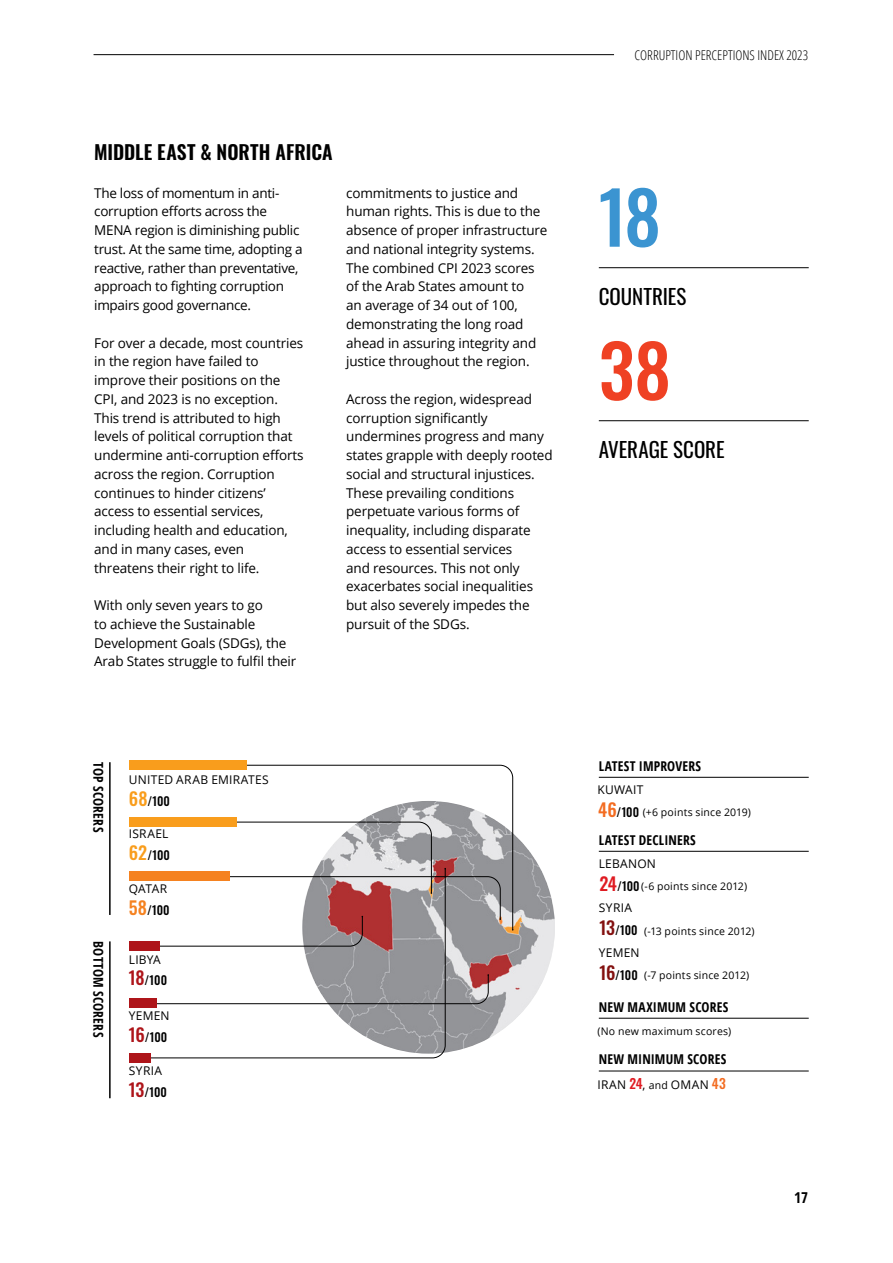
<style>
.page{position:relative;width:893px;height:1263px;background:#fff}
.page>*{position:absolute;margin:0;border:0;box-sizing:border-box;transform-origin:0 0}
.t1{font:500 72px "Oswald";color:#3b94d1}
.t2{font:500 72px "Oswald";color:#ef4123}
.t3{font:21px "Oswald";color:#000}
.t4{font:600 19.5px "Oswald";color:#000}
.t5{font:700 15px "Open Sans Condensed";color:#000}
.t6{font:13.5px/18.8px "Open Sans";letter-spacing:-.01em;color:#000}
.t7{font:700 13.5px "Open Sans Condensed";letter-spacing:.015em;color:#000}
.t8{font:300 condensed 13.5px "Open Sans";color:#000}
.t9{font:12px "Open Sans";letter-spacing:.025em;color:#000}
.t10{font:500 12px "Oswald";color:#000}
.t11{font:10.5px "Open Sans";letter-spacing:.015em;color:#000}
.s1{font-size:18px;color:#f99d1c}
.s2{font-size:18px;color:#f58220}
.s3{font-size:18px;color:#ae151a}
.s4{font-family:"Oswald";font-weight:500;font-size:18px;color:#f36c21}
.s5{font-family:"Oswald";font-weight:500;font-size:12px}
.s6{font-family:"Oswald";font-weight:500;font-size:18px;color:#df1b22}
.s7{font-family:"Oswald";font-weight:500;font-size:18px;color:#831110}
.s8{font-family:"Oswald";font-weight:500;font-size:13.5px;color:#df1b22}
.s9{font-size:10.5px}
.s10{font-family:"Oswald";font-weight:500;font-size:13.5px;color:#f36c21}
</style>
<div class="page">
<hr style="left:599px;top:267px;width:210px;height:1px;background:#000">
<hr style="left:599px;top:420px;width:210px;height:1px;background:#000">
<hr style="left:599px;top:777px;width:210px;height:1px;background:#000">
<hr style="left:599px;top:851px;width:210px;height:1px;background:#000">
<hr style="left:599px;top:1018px;width:210px;height:1px;background:#000">
<hr style="left:599px;top:1071px;width:210px;height:1px;background:#000">
<img style="left:302px;top:801px;width:253px;height:253px;border-radius:126px">
<svg style="left:236px;top:765px;width:277px;height:165px"></svg>
<svg style="left:446px;top:974px;width:43px;height:30px"></svg>
<svg style="left:149px;top:871px;width:297px;height:187px"></svg>
<svg style="left:157px;top:822px;width:344px;height:124px"></svg>
<hr style="left:109px;top:762px;width:2px;height:153px;background:#000">
<hr style="left:109px;top:941px;width:2px;height:157px;background:#000">
<div style="left:129px;top:760px;width:118px;height:10px;background:#f99d1c"></div>
<div style="left:129px;top:817px;width:107px;height:9px;background:#f99d1c"></div>
<div style="left:129px;top:872px;width:101px;height:9px;background:#f58220"></div>
<div style="left:129px;top:941px;width:30px;height:10px;background:#ae151a"></div>
<div style="left:129px;top:999px;width:28px;height:9px;background:#ae151a"></div>
<div style="left:129px;top:1053px;width:22px;height:9px;background:#ae151a"></div>
<hr style="left:94px;top:54px;width:520px;height:1px;background:#000">
<h3 class="t4" style="left:94px;top:142px;width:240px">MIDDLE EAST &amp; NORTH AFRICA</h3>
<p class="t6" style="left:94px;top:183px;width:210px">The loss of momentum in anti&shy;corruption efforts across the<br>MENA region is diminishing public trust. At the same time, adopting a reactive, rather than preventative, approach to fighting corruption impairs good governance.</p>
<p class="t6" style="left:94px;top:333px;width:211px">For over a decade, most countries in the region have failed to improve their positions on the<br>CPI, and 2023 is no exception.<br>This trend is attributed to high levels of political corruption that undermine anti-corruption efforts across the region. Corruption continues to hinder citizens’ access to essential services, including health and education, and in many cases, even threatens their right to life.</p>
<p class="t6" style="left:94px;top:595px;width:204px">With only seven years to go<br>to achieve the Sustainable<br>Development Goals (SDGs), the<br>Arab States struggle to fulfil their</p>
<p class="t6" style="left:346px;top:183px;width:203px">commitments to justice and human rights. This is due to the absence of proper infrastructure and national integrity systems.<br>The combined CPI 2023 scores of the Arab States amount to<br>an average of 34 out of 100, demonstrating the long road ahead in assuring integrity and justice throughout the region.</p>
<p class="t6" style="left:346px;top:389px;width:208px">Across the region, widespread corruption significantly undermines progress and many states grapple with deeply rooted social and structural injustices.<br>These prevailing conditions perpetuate various forms of inequality, including disparate access to essential services<br>and resources. This not only exacerbates social inequalities but also severely impedes the pursuit of the SDGs.</p>
<p class="t7" style="left:108px;top:762px;width:72px;rotate:90deg">TOP SCORERS</p>
<p class="t7" style="left:108px;top:941px;width:97px;rotate:90deg">BOTTOM SCORERS</p>
<p class="t9" style="left:129px;top:771px;width:141px">UNITED ARAB EMIRATES</p>
<p class="t10" style="left:129px;top:794px;width:43px"><span class="s1">68</span>/100</p>
<p class="t9" style="left:129px;top:826px;width:41px">ISRAEL</p>
<p class="t10" style="left:129px;top:849px;width:43px"><span class="s1">62</span>/100</p>
<p class="t9" style="left:129px;top:880px;width:40px">QATAR</p>
<p class="t10" style="left:129px;top:904px;width:42px"><span class="s2">58</span>/100</p>
<p class="t9" style="left:129px;top:951px;width:33px">LIBYA</p>
<p class="t10" style="left:129px;top:974px;width:40px"><span class="s3">18</span>/100</p>
<p class="t9" style="left:129px;top:1007px;width:42px">YEMEN</p>
<p class="t10" style="left:129px;top:1031px;width:40px"><span class="s3">16</span>/100</p>
<p class="t10" style="left:129px;top:1085px;width:40px"><span class="s3">13</span>/100</p>
<p class="t9" style="left:129px;top:1062px;width:35px">SYRIA</p>
<p class="t8" style="left:635px;top:46px;width:175px">CORRUPTION PERCEPTIONS INDEX 2023</p>
<h1 class="t1" style="left:599px;top:180px;width:64px">18</h1>
<h2 class="t3" style="left:599px;top:278px;width:89px">COUNTRIES</h2>
<h1 class="t2" style="left:599px;top:333px;width:74px">38</h1>
<h2 class="t3" style="left:599px;top:431px;width:127px">AVERAGE SCORE</h2>
<p class="t7" style="left:599px;top:756px;width:104px">LATEST IMPROVERS</p>
<p class="t9" style="left:597px;top:781px;width:48px">KUWAIT</p>
<p class="t11" style="left:598px;top:805px;width:154px"><span class="s4">46</span><span class="s5">/100</span> (+6 points since 2019)</p>
<p class="t7" style="left:599px;top:830px;width:98px">LATEST DECLINERS</p>
<p class="t9" style="left:599px;top:855px;width:59px">LEBANON</p>
<p class="t11" style="left:599px;top:879px;width:149px"><span class="s6">24</span><span class="s5">/100</span>(-6 points since 2012)</p>
<p class="t9" style="left:599px;top:900px;width:35px">SYRIA</p>
<p class="t11" style="left:599px;top:924px;width:157px"><span class="s7">13</span><span class="s5">/100</span> (-13 points since 2012)</p>
<p class="t9" style="left:599px;top:944px;width:42px">YEMEN</p>
<p class="t11" style="left:599px;top:968px;width:151px"><span class="s7">16</span><span class="s5">/100</span> (-7 points since 2012)</p>
<p class="t7" style="left:599px;top:997px;width:131px">NEW MAXIMUM SCORES</p>
<p class="t11" style="left:597px;top:1024px;width:135px">(No new maximum scores)</p>
<p class="t7" style="left:599px;top:1050px;width:129px">NEW MINIMUM SCORES</p>
<p class="t9" style="left:597px;top:1076px;width:130px">IRAN <span class="s8">24</span>, <span class="s9">and</span> OMAN <span class="s10">43</span></p>
<p class="t5" style="left:794px;top:1187px;width:15px">17</p>
</div>
